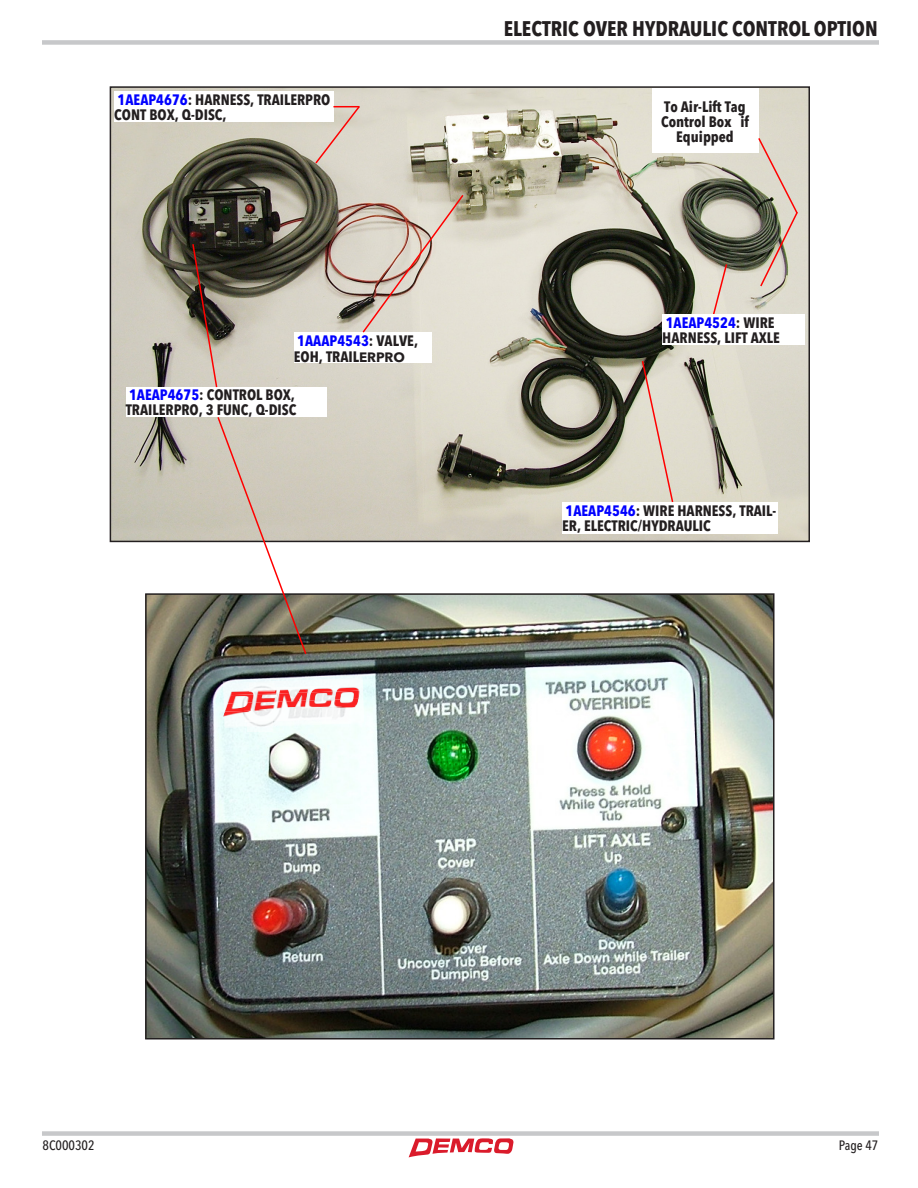
<style>
.page{position:relative;width:918px;height:1188px;background:#fff}
.page>*{position:absolute;margin:0;border:0;box-sizing:border-box;transform-origin:0 0}
.page_heading{font:700 condensed 21px "Avenir Next LT Pro";color:#231f20}
.t1{font:700 condensed 15px/15px "Avenir Next LT Pro";color:#231f20}
.t2{font:500 condensed 13.5px "Avenir Next LT Pro";color:#231f20}
.s1{color:#00f}
.s2{font-stretch:normal;font-size:13.5px}
</style>
<div class="page">
<div style="left:42px;top:40px;width:837px;height:5px;background:#c7c8ca"></div>
<div style="left:42px;top:1131px;width:837px;height:5px;background:#c7c8ca"></div>
<svg style="left:409px;top:1138px;width:105px;height:19px"></svg>
<img style="left:148px;top:596px;width:624px;height:441px">
<div style="left:145px;top:593px;width:630px;height:447px;border:2px solid #231f20"></div>
<div style="left:247px;top:720px;width:25px;height:12px;background:#f6fdfd"></div>
<svg style="left:223px;top:677px;width:141px;height:51px"></svg>
<svg style="left:238px;top:697px;width:7px;height:10px"></svg>
<img style="left:113px;top:89px;width:694px;height:450px">
<div style="left:110px;top:86px;width:700px;height:456px;border:2px solid #231f20"></div>
<div style="left:652px;top:89px;width:106px;height:64px;background:#fff"></div>
<img style="left:757px;top:136px;width:42px;height:152px">
<div style="left:126px;top:387px;width:200px;height:30px;background:#fff"></div>
<div style="left:294px;top:333px;width:137px;height:30px;background:#fff"></div>
<div style="left:562px;top:502px;width:216px;height:31px;background:#fff"></div>
<svg style="left:191px;top:242px;width:27px;height:146px"></svg>
<svg style="left:216px;top:417px;width:92px;height:239px"></svg>
<svg style="left:361px;top:193px;width:104px;height:141px"></svg>
<svg style="left:641px;top:359px;width:33px;height:143px"></svg>
<svg style="left:712px;top:263px;width:16px;height:51px"></svg>
<div style="left:662px;top:314px;width:142px;height:31px;background:#fff"></div>
<div style="left:114px;top:91px;width:219px;height:31px;background:#fff"></div>
<svg style="left:314px;top:105px;width:47px;height:60px"></svg>
<p class="t1" style="left:114px;top:92px;width:218px"><span class="s1">1AEAP4676</span>: HARNESS, TRAILERPRO<br>CONT BOX, Q-DISC,</p>
<p class="t1" style="left:294px;top:332px;width:126px;line-height:16.2px"><span class="s1">1AAAP4543</span>: VALVE,<br>EOH, TRAIL<span class="s2">ERPRO</span></p>
<p class="t1" style="left:126px;top:387px;width:172px"><span class="s1">1AEAP4675</span>: CONTROL BOX,<br>TRAILERPRO, 3 FUNC, Q-DISC</p>
<p class="page_heading" style="left:504px;top:15px;width:376px">ELECTRIC OVER HYDRAULIC CONTROL OPTION</p>
<p class="t1" style="left:661px;top:99px;width:90px;text-align:center">To Air-Lift Tag<br>Control Box if<br>Equipped</p>
<p class="t1" style="left:662px;top:315px;width:119px"><span class="s1">1AEAP4524</span>: WIRE<br>HARNESS, LIFT AXLE</p>
<p class="t1" style="left:562px;top:503px;width:216px"><span class="s1">1AEAP4546</span>: WIRE HARNESS, TRAIL-<br>ER, ELECTRIC/HYDRAULIC</p>
<p class="t2" style="left:43px;top:1138px;width:54px">8C000302</p>
<p class="t2" style="left:839px;top:1138px;width:41px">Page 47</p>
</div>
